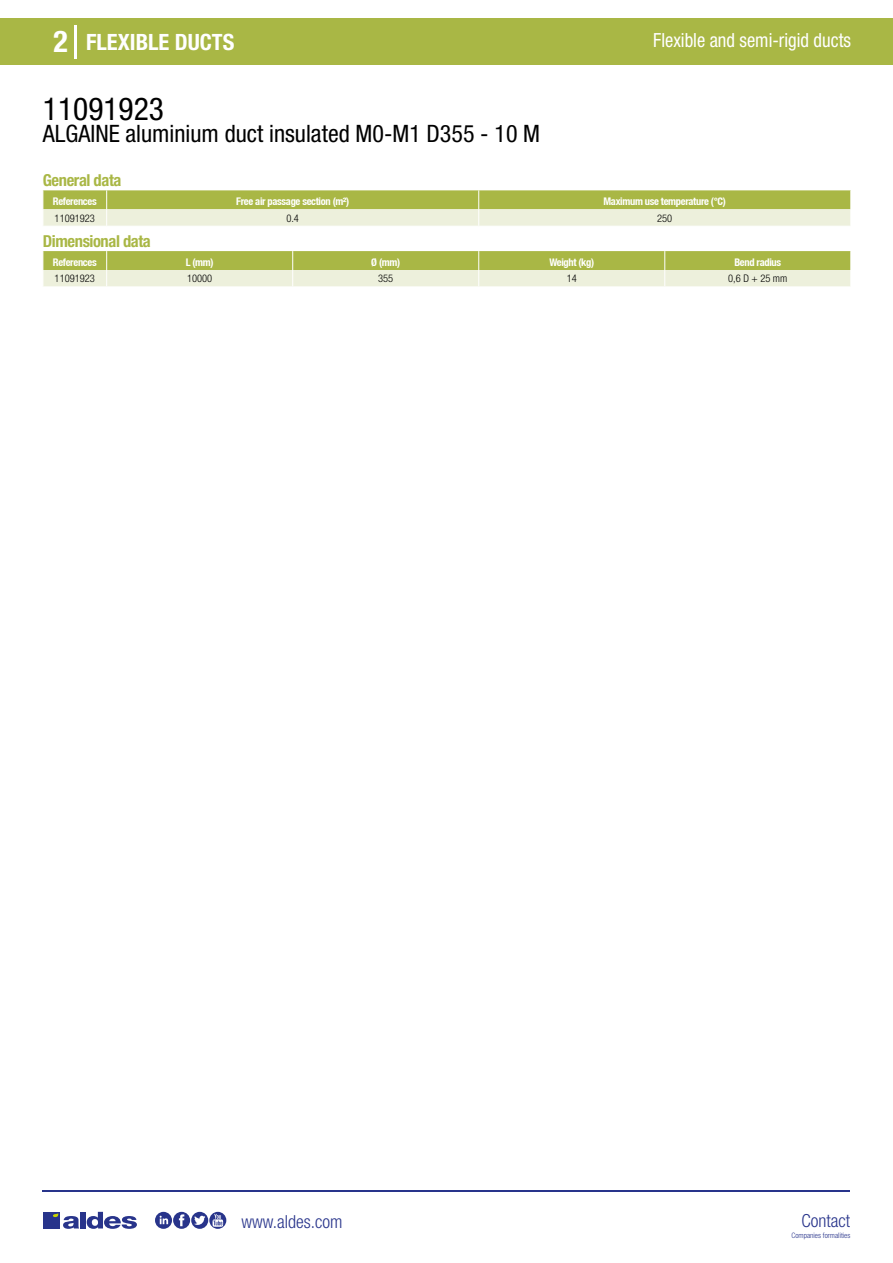
<style>
.page{position:relative;width:893px;height:1263px;background:#fff}
.page>*{position:absolute;margin:0;border:0;box-sizing:border-box;transform-origin:0 0}
.t1{font:condensed 31.5px "Helvetica Neue LT Std";color:#000}
.t2{font:700 condensed 30px "Helvetica Neue LT Std";color:#fff}
.t3{font:condensed 24px "Helvetica Neue LT Std";color:#000}
.t4{font:700 condensed 22.5px "Helvetica Neue LT Std";color:#fff}
.t5{font:condensed 19.5px "Helvetica Neue LT Std";color:#fff;scale:.95 1}
.t6{font:300 condensed 18px "Helvetica Neue";color:#28348b}
.t7{font:700 condensed 16.5px "Helvetica Neue LT Std";letter-spacing:-.025em;color:#a9b745}
.t8{font:700 condensed 10.5px "Helvetica Neue";letter-spacing:-.03em;color:#fff}
.t9{font:300 condensed 10.5px "Helvetica Neue";color:#000}
.t10{font:300 condensed 7.5px "Helvetica Neue";color:#28348b}
</style>
<div class="page">
<div style="left:0;top:18px;width:893px;height:46px;background:#a9b745"></div>
<hr style="left:74px;top:25px;width:2px;height:33px;background:#fff">
<hr style="left:43px;top:1190px;width:807px;height:1px;background:#28348b">
<svg style="left:155px;top:1212px;width:71px;height:17px"></svg>
<div style="left:43px;top:1212px;width:17px;height:16px;background:#28348b"></div>
<div style="left:80px;top:1212px;width:6px;height:16px;background:#28348b"></div>
<svg style="left:87px;top:1212px;width:50px;height:17px"></svg>
<svg style="left:53px;top:1213px;width:26px;height:16px"></svg>
<svg style="left:43px;top:190px;width:808px;height:36px;background:#cad28e"></svg>
<svg style="left:43px;top:251px;width:808px;height:36px;background:#c9d28e"></svg>
<h2 class="t2" style="left:54px;top:24px;width:16px">2</h2>
<h3 class="t4" style="left:86px;top:28px;width:150px">FLEXIBLE DUCTS</h3>
<h3 class="t5" style="left:653px;top:29px;width:210px">Flexible and semi-rigid ducts</h3>
<h1 class="t1" style="left:43px;top:91px;width:122px">11091923</h1>
<h3 class="t3" style="left:43px;top:120px;width:499px">ALGAINE aluminium duct insulated M0-M1 D355 - 10 M</h3>
<h3 class="t7" style="left:43px;top:170px;width:80px">General data</h3>
<p class="t8" style="left:53px;top:195px;width:45px">References</p>
<p class="t8" style="left:236px;top:195px;width:114px">Free air passage section (m²)</p>
<p class="t8" style="left:603px;top:195px;width:124px">Maximum use temperature (°C)</p>
<p class="t9" style="left:55px;top:212px;width:42px">11091923</p>
<p class="t9" style="left:286px;top:212px;width:14px">0.4</p>
<p class="t9" style="left:657px;top:212px;width:17px">250</p>
<h3 class="t7" style="left:43px;top:231px;width:109px">Dimensional data</h3>
<p class="t8" style="left:53px;top:255px;width:45px">References</p>
<p class="t8" style="left:186px;top:255px;width:29px">L (mm)</p>
<p class="t8" style="left:371px;top:255px;width:30px">Ø (mm)</p>
<p class="t8" style="left:549px;top:255px;width:46px">Weight (kg)</p>
<p class="t8" style="left:734px;top:255px;width:48px">Bend radius</p>
<p class="t9" style="left:55px;top:273px;width:42px">11091923</p>
<p class="t9" style="left:187px;top:273px;width:27px">10000</p>
<p class="t9" style="left:378px;top:273px;width:17px">355</p>
<p class="t9" style="left:567px;top:273px;width:12px">14</p>
<p class="t9" style="left:728px;top:273px;width:61px">0,6 D + 25 mm</p>
<h3 class="t6" style="left:241px;top:1211px;width:102px">www.aldes.com</h3>
<h3 class="t6" style="left:801px;top:1211px;width:50px">Contact</h3>
<p class="t10" style="left:791px;top:1230px;width:60px">Companies formalities</p>
</div>
